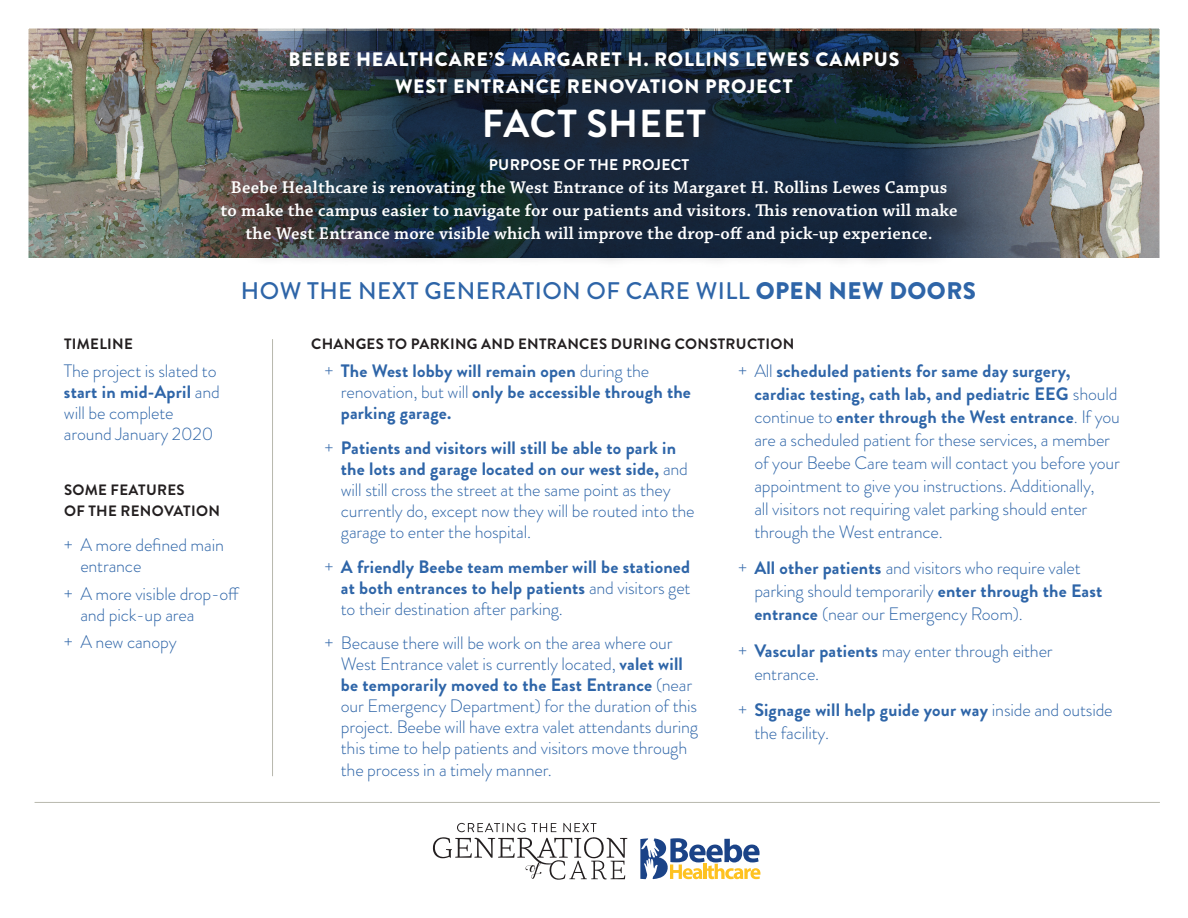
<style>
.page{position:relative;width:1188px;height:918px;background:#fff}
.page>*{position:absolute;margin:0;border:0;box-sizing:border-box;transform-origin:0 0}
.t1{font:700 39px "Brandon Grotesque";letter-spacing:.02em;color:#fff}
.t2{font:500 24px "Brandon Grotesque";letter-spacing:.02em;color:#2e65a8}
.t3{font:900 19.5px/27px "Brandon Grotesque";letter-spacing:.045em;color:#fff;text-align:center}
.t4{font:300 18px/21px "Brandon Grotesque";letter-spacing:-.01em;color:#2e65a8}
.t5{font:600 18px/23.2px "Chaparral Pro";letter-spacing:.01em;color:#fff;text-align:center}
.t6{font:700 18px/21px "Brandon Grotesque";letter-spacing:.01em;color:#2e65a8}
.t7{font:700 15.45px "Brandon Grotesque";letter-spacing:.02em;color:#fff}
.t8{font:700 15px/21px "Brandon Grotesque";letter-spacing:.02em;color:#231f20}
.s1{font-weight:900}
.s2{font-weight:300}
.s3{font-weight:700}
</style>
<div class="page">
<hr style="left:272px;top:339px;width:1px;height:437px;background:#b8b8ad">
<svg style="left:433px;top:823px;width:194px;height:57px"></svg>
<svg style="left:640px;top:838px;width:120px;height:41px"></svg>
<hr style="left:35px;top:802px;width:1125px;height:1px;background:#b8b8ad">
<img style="left:28px;top:31px;width:1132px;height:227px">
<svg style="left:286px;top:47px;width:638px;height:108px;background:#1b2d3a"></svg>
<svg style="left:217px;top:155px;width:765px;height:106px;background:#273545"></svg>
<p class="t3" style="left:288px;top:46px;width:613px">BEEBE HEALTHCARE’S MARGARET H. ROLLINS LEWES CAMPUS<br>WEST ENTRANCE RENOVATION PROJECT</p>
<h1 class="t1" style="left:482px;top:96px;width:226px">FACT SHEET</h1>
<p class="t7" style="left:489px;top:154px;width:202px">PURPOSE OF THE PROJECT</p>
<p class="t5" style="left:221px;top:176px;width:739px">Beebe Healthcare is renovating the West Entrance of its Margaret H. Rollins Lewes Campus<br>to make the campus easier to navigate for our patients and visitors. This renovation will make the West Entrance more visible which will improve the drop-off and pick-up experience.</p>
<h2 class="t2" style="left:241px;top:274px;width:737px">HOW THE NEXT GENERATION OF CARE WILL <span class="s1">OPEN NEW DOORS</span></h2>
<p class="t8" style="left:311px;top:334px;width:485px">CHANGES TO PARKING AND ENTRANCES DURING CONSTRUCTION</p>
<p class="t6" style="left:341px;top:361px;width:352px;text-indent:-16px"><span class="s2">+</span> The West lobby will remain open <span class="s2">during the renovation, but will</span> only be accessible through the parking garage.</p>
<p class="t4" style="left:341px;top:437px;width:355px;text-indent:-16px">+ <span class="s3">Patients and visitors will still be able to park in the lots and garage located on our west side,</span> and will still cross the street at the same point as they currently do, except now they will be routed into the garage to enter the hospital.</p>
<p class="t6" style="left:341px;top:556px;width:351px;text-align:justify;text-indent:-16px"><span class="s2">+</span> A friendly Beebe team member will be stationed at both entrances to help patients <span class="s2">and visitors get to their destination after parking.</span></p>
<p class="t4" style="left:341px;top:633px;width:359px;text-indent:-16px">+ Because there will be work on the area where our West Entrance valet is currently located, <span class="s3">valet will be temporarily moved to the East Entrance</span> (near our Emergency Department) for the duration of this project. Beebe will have extra valet attendants during this time to help patients and visitors move through the process in a timely manner.</p>
<p class="t8" style="left:64px;top:334px;width:70px">TIMELINE</p>
<p class="t4" style="left:64px;top:360px;width:157px">The project is slated to <span class="s3">start in mid-April</span> and will be complete around January 2020</p>
<p class="t8" style="left:64px;top:480px;width:157px">SOME FEATURES<br>OF THE RENOVATION</p>
<p class="t4" style="left:80px;top:534px;width:145px;text-indent:-16px">+ A more defined main entrance</p>
<p class="t4" style="left:80px;top:583px;width:161px;text-indent:-16px">+ A more visible drop-off and pick-up area</p>
<p class="t4" style="left:64px;top:632px;width:114px">+ A new canopy</p>
<p class="t4" style="left:754px;top:359px;width:367px;line-height:23px;text-indent:-16px">+ All <span class="s3">scheduled patients for same day surgery, cardiac testing, cath lab, and pediatric EEG</span> should continue to <span class="s3">enter through the West entrance</span>. If you are a scheduled patient for these services, a member of your Beebe Care team will contact you before your appointment to give you instructions. Additionally,<br>all visitors not requiring valet parking should enter through the West entrance.</p>
<p class="t4" style="left:754px;top:557px;width:350px;line-height:23px;text-indent:-16px">+ <span class="s3">All other patients</span> and visitors who require valet parking should temporarily <span class="s3">enter through the East entrance</span> (near our Emergency Room).</p>
<p class="t4" style="left:754px;top:639px;width:300px;line-height:23px;text-indent:-16px">+ <span class="s3">Vascular patients</span> may enter through either entrance.</p>
<p class="t4" style="left:754px;top:699px;width:360px;line-height:23px;text-indent:-16px">+ <span class="s3">Signage will help guide your way</span> inside and outside the facility.</p>
</div>
